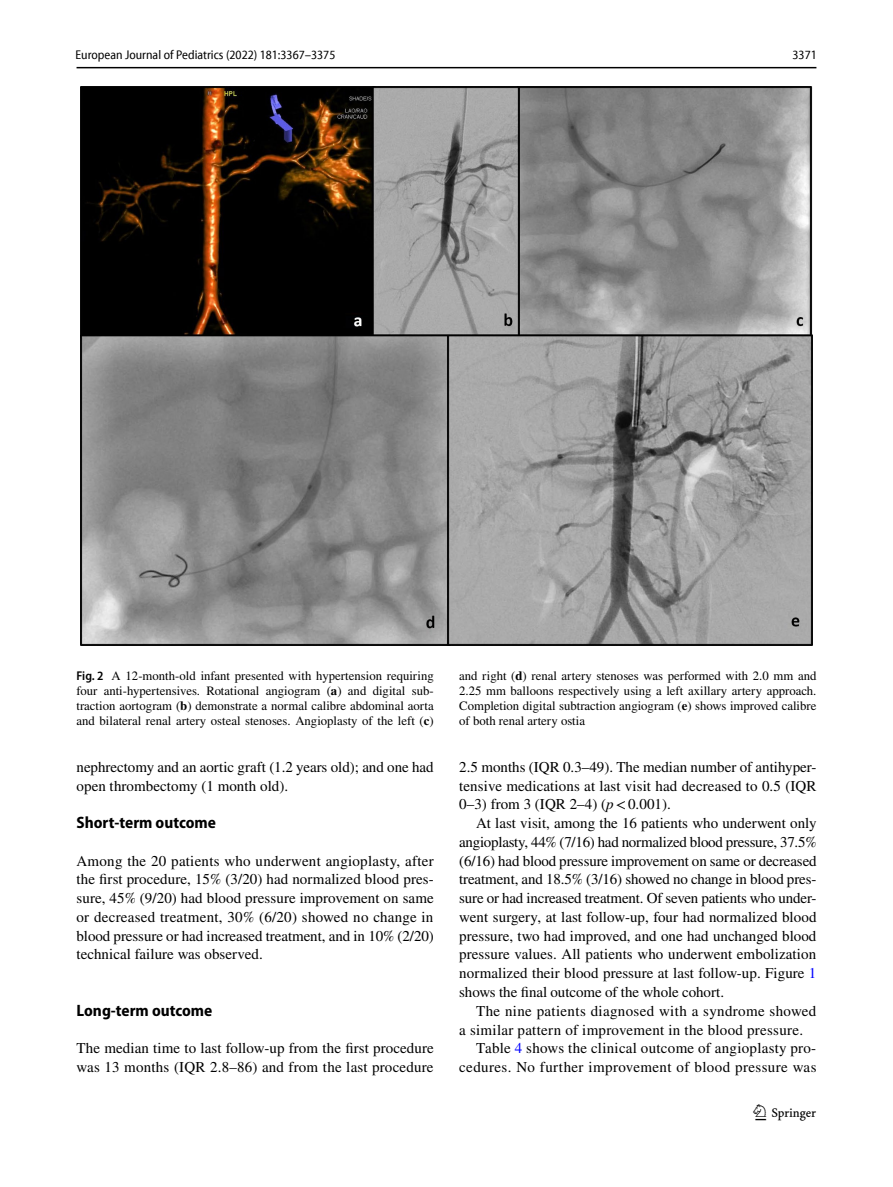
<style>
.page{position:relative;width:893px;height:1187px;background:#fff}
.page>*{position:absolute;margin:0;border:0;box-sizing:border-box;transform-origin:0 0}
.t1{font:22.5px "Springnew Regular 3";color:#000}
.t2{font:700 semi-condensed 16.5px "Myriad Pro";color:#000}
.t3{font:15px/18.8px "STIX";letter-spacing:.005em;color:#000;text-align:justify}
.t4{font:15px "STIX";letter-spacing:.025em;color:#000}
.t5{font:12.75px/15px "STIX";color:#000;text-align:justify}
.t6{font:semi-condensed 12.75px "Myriad Pro Unic";color:#000}
.s1{font-family:"Myriad Pro";font-weight:600;font-stretch:semi-condensed}
.s2{font-weight:700}
.s3{font-style:italic}
.s4{color:#00f}
</style>
<div class="page">
<hr style="left:77px;top:67px;width:739px;height:1px;background:#000">
<img style="left:81px;top:87px;width:731px;height:558px">
<p class="t6" style="left:76px;top:50px;width:261px">European Journal of Pediatrics (2022) 181:3367–3375</p>
<p class="t6" style="left:793px;top:50px;width:26px">3371</p>
<p class="t5" style="left:77px;top:669px;width:359px"><span class="s1">Fig. 2</span> A 12-month-old infant presented with hypertension requiring four anti-hypertensives. Rotational angiogram (<span class="s2">a</span>) and digital sub&shy;traction aortogram (<span class="s2">b</span>) demonstrate a normal calibre abdominal aorta and bilateral renal artery osteal stenoses. Angioplasty of the left (<span class="s2">c</span>)</p>
<p class="t5" style="left:459px;top:669px;width:359px">and right (<span class="s2">d</span>) renal artery stenoses was performed with 2.0 mm and 2.25 mm balloons respectively using a left axillary artery approach.<br>Completion digital subtraction angiogram (<span class="s2">e</span>) shows improved calibre of both renal artery ostia</p>
<p class="t3" style="left:77px;top:758px;width:359px">nephrectomy and an aortic graft (1.2 years old); and one had open thrombectomy (1 month old).</p>
<p class="t2" style="left:77px;top:813px;width:141px">Short‑term outcome</p>
<p class="t3" style="left:77px;top:852px;width:359px">Among the 20 patients who underwent angioplasty, after the first procedure, 15% (3/20) had normalized blood pres&shy;sure, 45% (9/20) had blood pressure improvement on same or decreased treatment, 30% (6/20) showed no change in blood pressure or had increased treatment, and in 10% (2/20) technical failure was observed.</p>
<p class="t2" style="left:77px;top:1000px;width:137px">Long‑term outcome</p>
<p class="t3" style="left:77px;top:1039px;width:359px">The median time to last follow-up from the first procedure was 13 months (IQR 2.8–86) and from the last procedure</p>
<p class="t3" style="left:459px;top:758px;width:359px">2.5 months (IQR 0.3–49). The median number of antihyper&shy;tensive medications at last visit had decreased to 0.5 (IQR 0–3) from 3 (IQR 2–4) (<span class="s3">p</span>&lt;0.001).</p>
<p class="t3" style="left:459px;top:814px;width:359px;text-indent:17px">At last visit, among the 16 patients who underwent only angioplasty, 44% (7/16) had normalized blood pressure, 37.5% (6/16) had blood pressure improvement on same or decreased treatment, and 18.5% (3/16) showed no change in blood pres&shy;sure or had increased treatment. Of seven patients who under&shy;went surgery, at last follow-up, four had normalized blood pressure, two had improved, and one had unchanged blood pressure values. All patients who underwent embolization normalized their blood pressure at last follow-up. Figure <span class="s4">1 </span>shows the final outcome of the whole cohort.</p>
<p class="t4" style="left:476px;top:1000px;width:342px">The nine patients diagnosed with a syndrome showed</p>
<p class="t3" style="left:459px;top:1021px;width:345px">a similar pattern of improvement in the blood pressure.</p>
<p class="t3" style="left:476px;top:1039px;width:341px">Table <span class="s4">4</span> shows the clinical outcome of angioplasty pro-</p>
<p class="t4" style="left:459px;top:1056px;width:359px">cedures. No further improvement of blood pressure was</p>
<h1 class="t1" style="left:755px;top:1104px;width:62px">1 3</h1>
</div>
